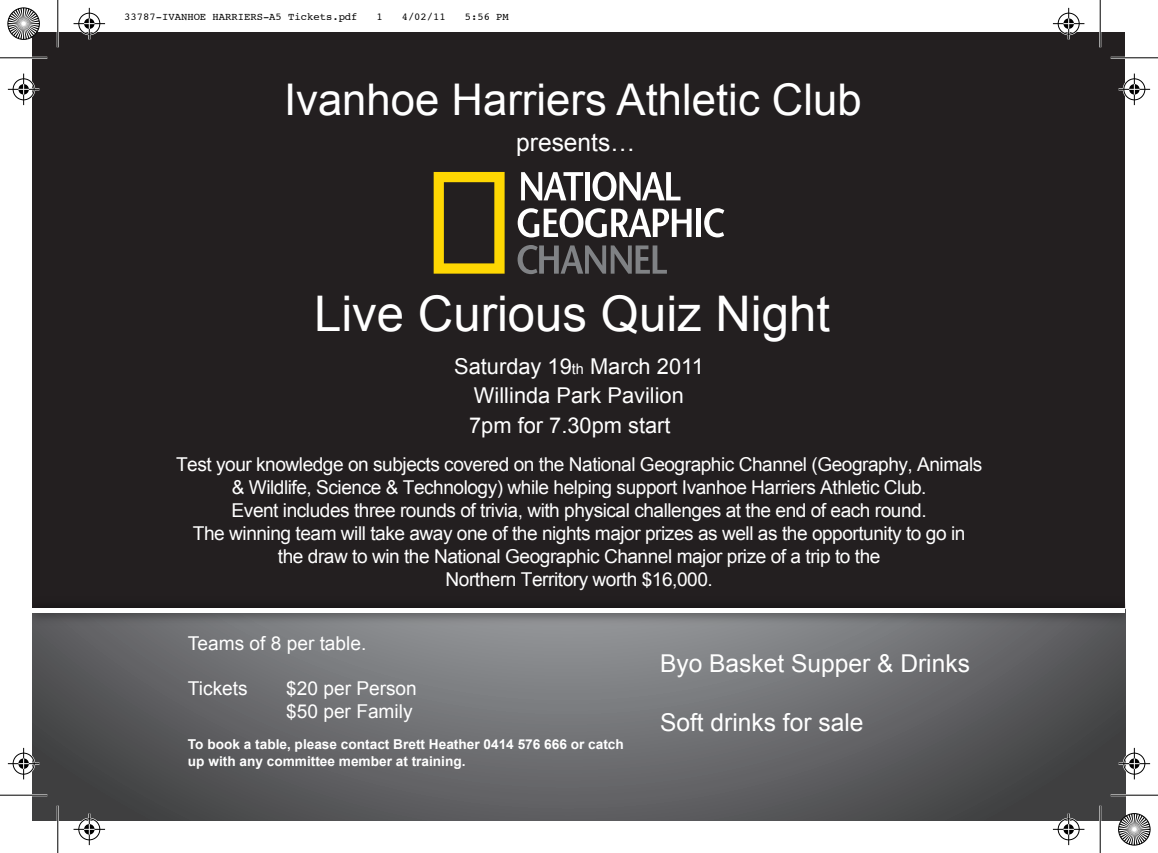
<style>
.page{position:relative;width:1158px;height:853px;background:#fff}
.page>*{position:absolute;margin:0;border:0;box-sizing:border-box;transform-origin:0 0}
.t1{font:49.18px "Arial";color:#fff}
.t2{font:43.57px "Arial";color:#fff}
.t3{font:24.5px "Arial";color:#fff}
.t4{font:21.88px/29.8px "Arial";color:#fff}
.t5{font:19.07px/22.9px "Arial";letter-spacing:-.025em;color:#fff;text-align:center}
.t6{font:19.07px/22.9px "Arial";color:#fff}
.t7{font:700 13.65px/16.4px "Arial";color:#fff}
.t8{font:10.5px "Courier";color:#000}
.s1{font-size:14.53px}
</style>
<div class="page">
<div style="left:33px;top:33px;width:1091px;height:786px;background:#231f20"></div>
<svg style="left:33px;top:628px;width:1091px;height:191px;background:#646567"></svg>
<img style="left:33px;top:613px;width:1091px;height:15px">
<div style="left:33px;top:608px;width:1091px;height:5px;background:#fff"></div>
<svg style="left:433px;top:172px;width:71px;height:101px"></svg>
<svg style="left:521px;top:172px;width:62px;height:28px"></svg>
<div style="left:584px;top:172px;width:5px;height:28px;background:#fff"></div>
<svg style="left:592px;top:171px;width:88px;height:30px"></svg>
<svg style="left:517px;top:208px;width:174px;height:29px"></svg>
<div style="left:696px;top:209px;width:5px;height:28px;background:#fff"></div>
<svg style="left:704px;top:208px;width:20px;height:29px"></svg>
<svg style="left:517px;top:245px;width:150px;height:29px"></svg>
<hr style="left:0;top:57px;width:47px;height:2px;background:#fff">
<hr style="left:1110px;top:57px;width:47px;height:2px;background:#fff">
<hr style="left:0;top:793px;width:47px;height:2px;background:#fff">
<hr style="left:1110px;top:793px;width:47px;height:2px;background:#fff">
<hr style="left:57px;top:0;width:2px;height:47px;background:#fff">
<hr style="left:57px;top:805px;width:2px;height:47px;background:#fff">
<hr style="left:1098px;top:0;width:3px;height:47px;background:#fff">
<hr style="left:1098px;top:805px;width:3px;height:47px;background:#fff">
<hr style="left:0;top:57px;width:47px;height:1px;background:#000">
<hr style="left:1110px;top:57px;width:47px;height:1px;background:#000">
<hr style="left:0;top:794px;width:47px;height:1px;background:#000">
<hr style="left:1110px;top:794px;width:47px;height:1px;background:#000">
<hr style="left:57px;top:0;width:1px;height:47px;background:#000">
<hr style="left:57px;top:805px;width:1px;height:47px;background:#000">
<hr style="left:1099px;top:0;width:1px;height:47px;background:#000">
<hr style="left:1099px;top:805px;width:1px;height:47px;background:#000">
<div style="left:78px;top:12px;width:23px;height:23px;border:2px solid #fff;border-radius:50%"></div>
<hr style="left:74px;top:23px;width:31px;height:2px;background:#fff">
<hr style="left:88px;top:8px;width:2px;height:31px;background:#fff">
<div style="left:83px;top:17px;width:13px;height:13px;border:2px solid #fff;border-radius:50%"></div>
<div style="left:79px;top:13px;width:21px;height:21px;border:1px solid #000;border-radius:50%"></div>
<hr style="left:74px;top:23px;width:31px;height:1px;background:#000">
<hr style="left:89px;top:8px;width:1px;height:31px;background:#000">
<svg style="left:84px;top:18px;width:10px;height:11px"></svg>
<div style="left:1056px;top:12px;width:24px;height:23px;border:2px solid #fff;border-radius:50%"></div>
<hr style="left:1052px;top:23px;width:32px;height:2px;background:#fff">
<hr style="left:1067px;top:8px;width:2px;height:31px;background:#fff">
<div style="left:1062px;top:17px;width:12px;height:13px;border:2px solid #fff;border-radius:50%"></div>
<div style="left:1057px;top:13px;width:22px;height:21px;border:1px solid #000;border-radius:50%"></div>
<hr style="left:1052px;top:23px;width:32px;height:1px;background:#000">
<hr style="left:1068px;top:8px;width:1px;height:31px;background:#000">
<svg style="left:1063px;top:18px;width:10px;height:11px"></svg>
<div style="left:78px;top:817px;width:23px;height:23px;border:2px solid #fff;border-radius:50%"></div>
<hr style="left:74px;top:827px;width:31px;height:3px;background:#fff">
<hr style="left:88px;top:813px;width:2px;height:31px;background:#fff">
<div style="left:83px;top:822px;width:13px;height:13px;border:2px solid #fff;border-radius:50%"></div>
<div style="left:79px;top:818px;width:21px;height:21px;border:1px solid #000;border-radius:50%"></div>
<hr style="left:74px;top:828px;width:31px;height:1px;background:#000">
<hr style="left:89px;top:813px;width:1px;height:31px;background:#000">
<svg style="left:84px;top:823px;width:10px;height:11px"></svg>
<div style="left:1056px;top:817px;width:24px;height:23px;border:2px solid #fff;border-radius:50%"></div>
<hr style="left:1052px;top:827px;width:32px;height:3px;background:#fff">
<hr style="left:1067px;top:813px;width:2px;height:31px;background:#fff">
<div style="left:1062px;top:822px;width:12px;height:13px;border:2px solid #fff;border-radius:50%"></div>
<div style="left:1057px;top:818px;width:22px;height:21px;border:1px solid #000;border-radius:50%"></div>
<hr style="left:1052px;top:828px;width:32px;height:1px;background:#000">
<hr style="left:1068px;top:813px;width:1px;height:31px;background:#000">
<svg style="left:1063px;top:823px;width:10px;height:11px"></svg>
<div style="left:12px;top:78px;width:23px;height:23px;border:2px solid #fff;border-radius:50%"></div>
<hr style="left:8px;top:88px;width:31px;height:2px;background:#fff">
<hr style="left:23px;top:73px;width:2px;height:32px;background:#fff">
<div style="left:17px;top:83px;width:13px;height:13px;border:2px solid #fff;border-radius:50%"></div>
<div style="left:13px;top:79px;width:21px;height:21px;border:1px solid #000;border-radius:50%"></div>
<hr style="left:8px;top:89px;width:31px;height:1px;background:#000">
<hr style="left:23px;top:73px;width:1px;height:32px;background:#000">
<svg style="left:18px;top:84px;width:11px;height:10px"></svg>
<div style="left:12px;top:751px;width:23px;height:23px;border:2px solid #fff;border-radius:50%"></div>
<hr style="left:8px;top:762px;width:31px;height:2px;background:#fff">
<hr style="left:23px;top:747px;width:2px;height:32px;background:#fff">
<div style="left:17px;top:757px;width:13px;height:12px;border:2px solid #fff;border-radius:50%"></div>
<div style="left:13px;top:752px;width:21px;height:22px;border:1px solid #000;border-radius:50%"></div>
<hr style="left:8px;top:763px;width:31px;height:1px;background:#000">
<hr style="left:23px;top:747px;width:1px;height:32px;background:#000">
<svg style="left:18px;top:758px;width:11px;height:10px"></svg>
<div style="left:1122px;top:78px;width:23px;height:23px;border:2px solid #fff;border-radius:50%"></div>
<hr style="left:1118px;top:88px;width:31px;height:2px;background:#fff">
<hr style="left:1133px;top:73px;width:2px;height:32px;background:#fff">
<div style="left:1127px;top:83px;width:13px;height:13px;border:2px solid #fff;border-radius:50%"></div>
<div style="left:1123px;top:79px;width:21px;height:21px;border:1px solid #000;border-radius:50%"></div>
<hr style="left:1118px;top:89px;width:31px;height:1px;background:#000">
<hr style="left:1133px;top:73px;width:1px;height:32px;background:#000">
<svg style="left:1128px;top:84px;width:11px;height:10px"></svg>
<div style="left:1122px;top:751px;width:23px;height:23px;border:2px solid #fff;border-radius:50%"></div>
<hr style="left:1118px;top:762px;width:31px;height:2px;background:#fff">
<hr style="left:1133px;top:747px;width:2px;height:32px;background:#fff">
<div style="left:1127px;top:757px;width:13px;height:12px;border:2px solid #fff;border-radius:50%"></div>
<div style="left:1123px;top:752px;width:21px;height:22px;border:1px solid #000;border-radius:50%"></div>
<hr style="left:1118px;top:763px;width:31px;height:1px;background:#000">
<hr style="left:1133px;top:747px;width:1px;height:32px;background:#000">
<svg style="left:1128px;top:758px;width:11px;height:10px"></svg>
<svg style="left:7px;top:7px;width:35px;height:35px"></svg>
<svg style="left:1116px;top:811px;width:35px;height:35px"></svg>
<p class="t8" style="left:124px;top:9px;width:235px">33787-IVANHOE HARRIERS-A5 Tickets.pdf</p>
<p class="t8" style="left:376px;top:9px;width:8px">1</p>
<p class="t8" style="left:401px;top:9px;width:46px">4/02/11</p>
<p class="t8" style="left:464px;top:9px;width:46px">5:56 PM</p>
<h2 class="t2" style="left:284px;top:71px;width:579px">Ivanhoe Harriers Athletic Club</h2>
<p class="t3" style="left:516px;top:126px;width:120px">presents…</p>
<h1 class="t1" style="left:314px;top:281px;width:517px">Live Curious Quiz Night</h1>
<p class="t4" style="left:469px;top:351px;width:236px;text-indent:-15px">Saturday 19<span class="s1">th</span> March 2011<br>Willinda Park Pavilion<br>7pm for 7.30pm start</p>
<p class="t5" style="left:176px;top:453px;width:807px">Test your knowledge on subjects covered on the National Geographic Channel (Geography, Animals &amp; Wildlife, Science &amp; Technology) while helping support Ivanhoe Harriers Athletic Club.<br>Event includes three rounds of trivia, with physical challenges at the end of each round.<br>The winning team will take away one of the nights major prizes as well as the opportunity to go in<br>the draw to win the National Geographic Channel major prize of a trip to the<br>Northern Territory worth $16,000.</p>
<p class="t6" style="left:188px;top:631px;width:180px">Teams of 8 per table.</p>
<p class="t6" style="left:188px;top:677px;width:61px">Tickets</p>
<p class="t6" style="left:286px;top:677px;width:132px">$20 per Person $50 per Family</p>
<p class="t7" style="left:188px;top:736px;width:437px">To book a table, please contact Brett Heather 0414 576 666 or catch up with any committee member at training.</p>
<p class="t3" style="left:660px;top:647px;width:311px">Byo Basket Supper &amp; Drinks</p>
<p class="t3" style="left:660px;top:706px;width:205px">Soft drinks for sale</p>
</div>
